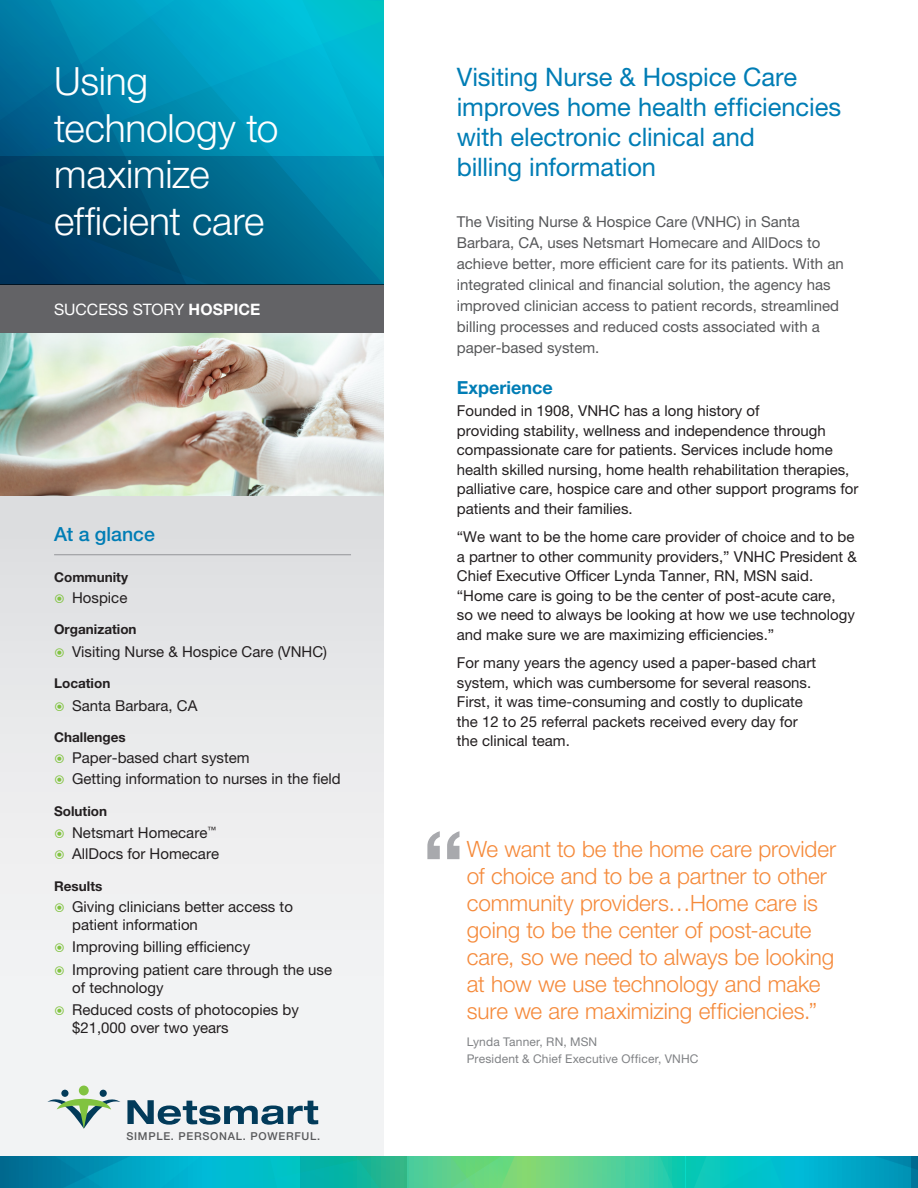
<style>
.page{position:relative;width:918px;height:1188px;background:#fff}
.page>*{position:absolute;margin:0;border:0;box-sizing:border-box;transform-origin:0 0}
.t1{font:500 99px "Helvetica Neue LT Pro";color:#a8a9ad}
.t2{font:300 39px/46.5px "Helvetica Neue LT Pro";letter-spacing:-.005em;color:#fff}
.t3{font:25.5px/30px "Helvetica Neue LT Pro";letter-spacing:-.005em;color:#007db5}
.t4{font:300 22.5px/27px "Helvetica Neue LT Pro";letter-spacing:-.005em;color:#f58a3b}
.t5{font:500 19.5px "Helvetica Neue LT Pro";color:#007db5}
.t6{font:700 18px "Helvetica Neue LT Pro";color:#007db5}
.t7{font:15.75px "Helvetica Neue LT Pro";color:#fff}
.t8{font:15px/19.5px "Helvetica Neue LT Pro";color:#231f20}
.t9{font:15px/21px "Helvetica Neue LT Pro";color:#57585a}
.t10{font:700 13.5px "Helvetica Neue LT Pro";color:#231f20}
.t11{font:12px/16.5px "Helvetica Neue LT Pro";letter-spacing:.015em;color:#808285}
.t12{font:500 10.95px "Helvetica Neue LT Pro";letter-spacing:.065em;color:#58595b}
.s1{font-weight:700}
</style>
<div class="page">
<div style="left:0;top:487px;width:383px;height:701px;background:linear-gradient(to bottom,#dedfe1,#f8f9fa)"></div>
<svg style="left:127px;top:1100px;width:191px;height:25px"></svg>
<div style="left:61px;top:1090px;width:8px;height:7px;background:#023b5a;border-radius:50%"></div>
<div style="left:100px;top:1090px;width:7px;height:7px;background:#023b5a;border-radius:50%"></div>
<svg style="left:47px;top:1094px;width:73px;height:35px"></svg>
<div style="left:79px;top:1086px;width:10px;height:9px;background:#81c340;border-radius:50%"></div>
<svg style="left:0;top:1157px;width:918px;height:31px;background:#1db6ac"></svg>
<div style="left:0;top:284px;width:383px;height:50px;background:#636366"></div>
<svg style="left:241px;top:186px;width:142px;height:98px;background:#007497"></svg>
<svg style="left:0;top:186px;width:241px;height:98px;background:#00486d"></svg>
<svg style="left:0;top:0;width:383px;height:186px;background:#008eb2"></svg>
<img style="left:0;top:333px;width:383px;height:163px">
<hr style="left:54px;top:554px;width:297px;height:1px;background:#939598">
<svg style="left:55px;top:594px;width:9px;height:9px"></svg>
<svg style="left:55px;top:648px;width:9px;height:9px"></svg>
<svg style="left:55px;top:702px;width:9px;height:9px"></svg>
<svg style="left:55px;top:754px;width:9px;height:9px"></svg>
<svg style="left:55px;top:775px;width:9px;height:9px"></svg>
<svg style="left:55px;top:829px;width:9px;height:9px"></svg>
<svg style="left:55px;top:850px;width:9px;height:9px"></svg>
<svg style="left:55px;top:903px;width:9px;height:9px"></svg>
<svg style="left:55px;top:943px;width:9px;height:9px"></svg>
<svg style="left:55px;top:966px;width:9px;height:9px"></svg>
<svg style="left:55px;top:1006px;width:9px;height:9px"></svg>
<h2 class="t2" style="left:54px;top:57px;width:226px">Using technology to maximize efficient care</h2>
<p class="t7" style="left:54px;top:300px;width:208px">SUCCESS STORY <span class="s1">HOSPICE</span></p>
<h3 class="t5" style="left:54px;top:523px;width:102px">At a glance</h3>
<p class="t10" style="left:54px;top:569px;width:75px">Community</p>
<p class="t8" style="left:72px;top:587px;width:57px">Hospice</p>
<p class="t10" style="left:54px;top:621px;width:84px">Organization</p>
<p class="t8" style="left:72px;top:641px;width:256px">Visiting Nurse &amp; Hospice Care (VNHC)</p>
<p class="t10" style="left:54px;top:675px;width:58px">Location</p>
<p class="t8" style="left:72px;top:695px;width:127px">Santa Barbara, CA</p>
<p class="t10" style="left:54px;top:729px;width:73px">Challenges</p>
<p class="t8" style="left:72px;top:747px;width:270px;line-height:21px">Paper-based chart system<br>Getting information to nurses in the field</p>
<p class="t10" style="left:54px;top:803px;width:54px">Solution</p>
<p class="t8" style="left:72px;top:822px;width:148px;line-height:21px">Netsmart Homecare<sup>™<br></sup>AllDocs for Homecare</p>
<p class="t10" style="left:54px;top:878px;width:50px">Results</p>
<p class="t8" style="left:72px;top:897px;width:222px;line-height:18px">Giving clinicians better access to patient information</p>
<p class="t8" style="left:72px;top:935px;width:262px;line-height:22.5px">Improving billing efficiency<br>Improving patient care through the use</p>
<p class="t8" style="left:72px;top:976px;width:228px;line-height:22.5px">of technology<br>Reduced costs of photocopies by</p>
<p class="t8" style="left:72px;top:1018px;width:158px">$21,000 over two years</p>
<p class="t12" style="left:126px;top:1130px;width:195px">SIMPLE. PERSONAL. POWERFUL.</p>
<h3 class="t3" style="left:457px;top:61px;width:386px">Visiting Nurse &amp; Hospice Care improves home health efficiencies with electronic clinical and<br>billing information</h3>
<p class="t9" style="left:457px;top:211px;width:389px">The Visiting Nurse &amp; Hospice Care (VNHC) in Santa Barbara, CA, uses Netsmart Homecare and AllDocs to achieve better, more efficient care for its patients. With an integrated clinical and financial solution, the agency has improved clinician access to patient records, streamlined billing processes and reduced costs associated with a paper-based system.</p>
<p class="t6" style="left:457px;top:376px;width:97px">Experience</p>
<p class="t8" style="left:457px;top:401px;width:403px">Founded in 1908, VNHC has a long history of<br>providing stability, wellness and independence through compassionate care for patients. Services include home health skilled nursing, home health rehabilitation therapies, palliative care, hospice care and other support programs for patients and their families.</p>
<p class="t8" style="left:457px;top:527px;width:402px">“We want to be the home care provider of choice and to be a partner to other community providers,” VNHC President &amp; Chief Executive Officer Lynda Tanner, RN, MSN said. “Home care is going to be the center of post-acute care,<br>so we need to always be looking at how we use technology and make sure we are maximizing efficiencies.”</p>
<p class="t8" style="left:457px;top:653px;width:361px">For many years the agency used a paper-based chart system, which was cumbersome for several reasons.<br>First, it was time-consuming and costly to duplicate the 12 to 25 referral packets received every day for the clinical team.</p>
<h1 class="t1" style="left:421px;top:808px;width:45px">“</h1>
<p class="t4" style="left:467px;top:835px;width:371px">We want to be the home care provider of choice and to be a partner to other community providers…Home care is going to be the center of post-acute care, so we need to always be looking at how we use technology and make sure we are maximizing efficiencies.”</p>
<p class="t11" style="left:467px;top:1034px;width:233px">Lynda Tanner, RN, MSN<br>President &amp; Chief Executive Officer, VNHC</p>
</div>
